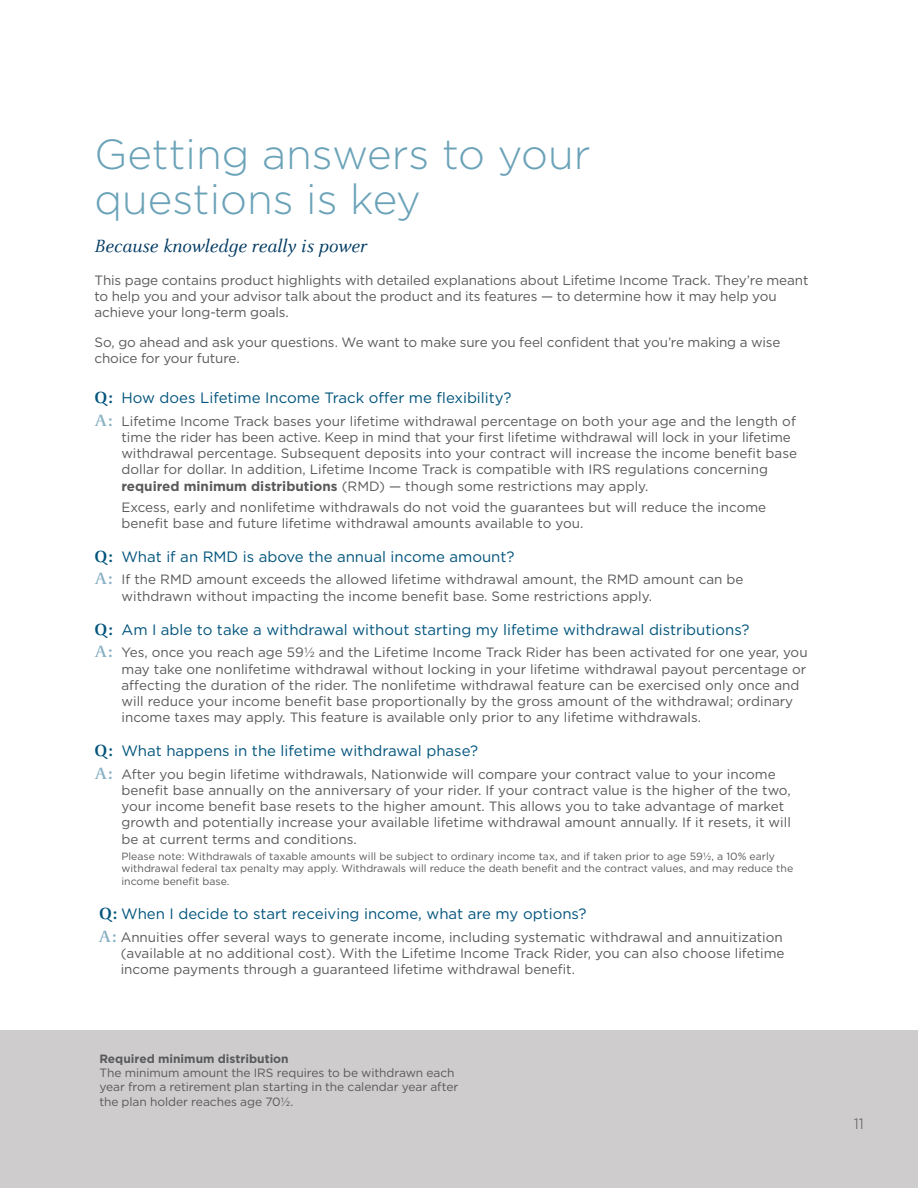
<style>
.page{position:relative;width:918px;height:1188px;background:#fff}
.page>*{position:absolute;margin:0;border:0;box-sizing:border-box;transform-origin:0 0}
.t1{font:300 42px/45px "Gotham";color:#6aa2b8}
.t2{font:italic 19.5px "Celeste OT";color:#003a63}
.t3{font:15px "Gotham";color:#00547c}
.t4{font:300 15px "Gotham";color:#55565a}
.t5{font:13.5px/16.2px "Gotham";color:#58595b}
.t6{font:12px/14.4px "Gotham";letter-spacing:-.005em;color:#58595b}
.t7{font:700 12px "Gotham";color:#58595b}
.t8{font:10.5px/12.6px "Gotham";color:#58595b}
.s1{font-family:"Celeste OT";font-weight:700;font-size:18px}
.s2{font-family:"Celeste OT";font-weight:700;font-size:18px;color:#87b0c3}
.s3{font-weight:700}
</style>
<div class="page">
<div style="left:0;top:1030px;width:918px;height:158px;background:#cecccd"></div>
<h1 class="t1" style="left:94px;top:130px;width:498px">Getting answers to your questions is key</h1>
<h2 class="t2" style="left:94px;top:235px;width:274px">Because knowledge really is power</h2>
<p class="t5" style="left:94px;top:272px;width:715px">This page contains product highlights with detailed explanations about Lifetime Income Track. They’re meant to help you and your advisor talk about the product and its features — to determine how it may help you achieve your long-term goals.</p>
<p class="t5" style="left:94px;top:334px;width:687px">So, go ahead and ask your questions. We want to make sure you feel confident that you’re making a wise choice for your future.</p>
<p class="t3" style="left:94px;top:388px;width:419px"><span class="s1">Q:</span> How does Lifetime Income Track offer me flexibility?</p>
<p class="t5" style="left:122px;top:413px;width:677px;text-indent:-27px"><span class="s2">A:</span> Lifetime Income Track bases your lifetime withdrawal percentage on both your age and the length of time the rider has been active. Keep in mind that your first lifetime withdrawal will lock in your lifetime withdrawal percentage. Subsequent deposits into your contract will increase the income benefit base dollar for dollar. In addition, Lifetime Income Track is compatible with IRS regulations concerning <span class="s3">required minimum distributions</span> (RMD) — though some restrictions may apply.</p>
<p class="t5" style="left:122px;top:498px;width:646px">Excess, early and nonlifetime withdrawals do not void the guarantees but will reduce the income benefit base and future lifetime withdrawal amounts available to you.</p>
<p class="t3" style="left:94px;top:547px;width:422px"><span class="s1">Q:</span> What if an RMD is above the annual income amount?</p>
<p class="t5" style="left:122px;top:571px;width:624px;text-indent:-27px"><span class="s2">A:</span> If the RMD amount exceeds the allowed lifetime withdrawal amount, the RMD amount can be withdrawn without impacting the income benefit base. Some restrictions apply.</p>
<p class="t3" style="left:94px;top:620px;width:656px"><span class="s1">Q:</span> Am I able to take a withdrawal without starting my lifetime withdrawal distributions?</p>
<p class="t5" style="left:122px;top:644px;width:688px;text-indent:-27px"><span class="s2">A:</span> Yes, once you reach age 59½ and the Lifetime Income Track Rider has been activated for one year, you may take one nonlifetime withdrawal without locking in your lifetime withdrawal payout percentage or affecting the duration of the rider. The nonlifetime withdrawal feature can be exercised only once and will reduce your income benefit base proportionally by the gross amount of the withdrawal; ordinary income taxes may apply. This feature is available only prior to any lifetime withdrawals.</p>
<p class="t3" style="left:94px;top:741px;width:385px"><span class="s1">Q:</span> What happens in the lifetime withdrawal phase?</p>
<p class="t5" style="left:122px;top:766px;width:671px;text-indent:-27px"><span class="s2">A:</span> After you begin lifetime withdrawals, Nationwide will compare your contract value to your income benefit base annually on the anniversary of your rider. If your contract value is the higher of the two, your income benefit base resets to the higher amount. This allows you to take advantage of market growth and potentially increase your available lifetime withdrawal amount annually. If it resets, it will be at current terms and conditions.</p>
<p class="t8" style="left:122px;top:850px;width:673px">Please note: Withdrawals of taxable amounts will be subject to ordinary income tax, and if taken prior to age 59½, a 10% early withdrawal federal tax penalty may apply. Withdrawals will reduce the death benefit and the contract values, and may reduce the income benefit base.</p>
<p class="t3" style="left:99px;top:904px;width:489px"><span class="s1">Q:</span> When I decide to start receiving income, what are my options?</p>
<p class="t5" style="left:121px;top:929px;width:665px;text-indent:-22px"><span class="s2">A:</span> Annuities offer several ways to generate income, including systematic withdrawal and annuitization (available at no additional cost). With the Lifetime Income Track Rider, you can also choose lifetime income payments through a guaranteed lifetime withdrawal benefit.</p>
<p class="t7" style="left:99px;top:1050px;width:191px">Required minimum distribution</p>
<p class="t6" style="left:99px;top:1065px;width:361px">The minimum amount the IRS requires to be withdrawn each year from a retirement plan starting in the calendar year after the plan holder reaches age 70½.</p>
<p class="t4" style="left:854px;top:1114px;width:12px">11</p>
</div>
